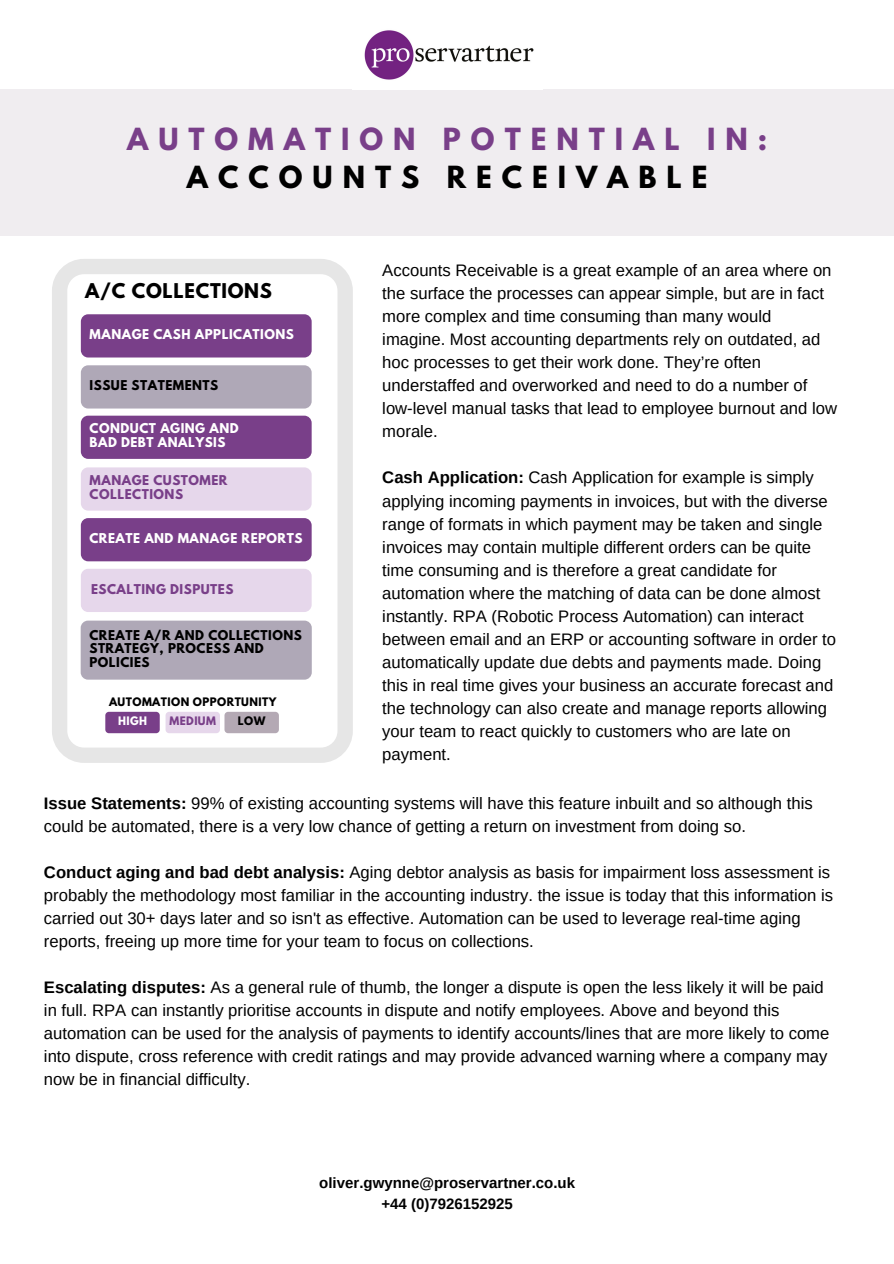
<style>
.page{position:relative;width:894px;height:1264px;background:#fff}
.page>*{position:absolute;margin:0;border:0;box-sizing:border-box;transform-origin:0 0}
.t1{font:700 27px "League Spartan";letter-spacing:.37em;color:#793f89}
.t2{font:700 27px "League Spartan";letter-spacing:.37em;color:#000}
.t3{font:700 18px "League Spartan";letter-spacing:.04em;color:#000}
.t4{font:16.65px/23px "Arimo";color:#000}
.t5{font:700 15px/20.2px "Arimo";color:#000;text-align:center}
.t6{font:700 12px/14.4px "League Spartan";letter-spacing:.04em;color:#fff}
.t7{font:700 12px/13.6px "League Spartan";letter-spacing:.04em;color:#000}
.t8{font:700 12px/13.6px "League Spartan";letter-spacing:.04em;color:#793f89}
.t9{font:700 10.35px "League Spartan";letter-spacing:.04em;color:#000}
.t10{font:700 10.35px "League Spartan";letter-spacing:.04em;color:#793f89}
.t11{font:700 10.35px "League Spartan";color:#fff}
.s1{font-weight:700}
</style>
<div class="page">
<div style="left:0;top:89px;width:893px;height:146px;background:#f0edf0"></div>
<img style="left:364px;top:30px;width:170px;height:50px">
<svg style="left:52px;top:259px;width:301px;height:504px"></svg>
<div style="left:81px;top:314px;width:230px;height:43px;background:#793f89;border-radius:7px"></div>
<div style="left:81px;top:365px;width:230px;height:43px;background:#afa8b7;border-radius:7px"></div>
<div style="left:81px;top:415px;width:230px;height:44px;background:#793f89;border-radius:7px"></div>
<div style="left:81px;top:467px;width:230px;height:43px;background:#e6d7eb;border-radius:7px"></div>
<div style="left:105px;top:711px;width:55px;height:22px;background:#793f89;border-radius:4px"></div>
<div style="left:224px;top:711px;width:55px;height:22px;background:#b4a9b4;border-radius:4px"></div>
<div style="left:165px;top:711px;width:55px;height:22px;background:#e6d7eb;border-radius:4px"></div>
<div style="left:81px;top:518px;width:230px;height:43px;background:#793f89;border-radius:7px"></div>
<div style="left:81px;top:620px;width:231px;height:59px;background:#afa8b7;border-radius:7px"></div>
<div style="left:81px;top:569px;width:230px;height:43px;background:#e6d7eb;border-radius:7px"></div>
<h1 class="t1" style="left:127px;top:126px;width:641px">AUTOMATION POTENTIAL IN:</h1>
<h1 class="t2" style="left:187px;top:163px;width:522px">ACCOUNTS RECEIVABLE</h1>
<p class="t4" style="left:382px;top:259px;width:456px">Accounts Receivable is a great example of an area where on the surface the processes can appear simple, but are in fact more complex and time consuming than many would imagine. Most accounting departments rely on outdated, ad hoc processes to get their work done. They’re often understaffed and overworked and need to do a number of low-level manual tasks that lead to employee burnout and low morale.</p>
<p class="t4" style="left:382px;top:466px;width:455px"><span class="s1">Cash Application:</span> Cash Application for example is simply applying incoming payments in invoices, but with the diverse range of formats in which payment may be taken and single invoices may contain multiple different orders can be quite time consuming and is therefore a great candidate for automation where the matching of data can be done almost instantly. RPA (Robotic Process Automation) can interact between email and an ERP or accounting software in order to automatically update due debts and payments made. Doing this in real time gives your business an accurate forecast and the technology can also create and manage reports allowing your team to react quickly to customers who are late on payment.</p>
<p class="t4" style="left:44px;top:791px;width:770px"><span class="s1">Issue Statements:</span> 99% of existing accounting systems will have this feature inbuilt and so although this could be automated, there is a very low chance of getting a return on investment from doing so.</p>
<p class="t4" style="left:44px;top:860px;width:790px"><span class="s1">Conduct aging and bad debt analysis:</span> Aging debtor analysis as basis for impairment loss assessment is probably the methodology most familiar in the accounting industry. the issue is today that this information is carried out 30+ days later and so isn't as effective. Automation can be used to leverage real-time aging reports, freeing up more time for your team to focus on collections.</p>
<p class="t4" style="left:44px;top:975px;width:786px"><span class="s1">Escalating disputes:</span> As a general rule of thumb, the longer a dispute is open the less likely it will be paid in full. RPA can instantly prioritise accounts in dispute and notify employees. Above and beyond this automation can be used for the analysis of payments to identify accounts/lines that are more likely to come into dispute, cross reference with credit ratings and may provide advanced warning where a company may now be in financial difficulty.</p>
<p class="t3" style="left:85px;top:281px;width:188px">A/C COLLECTIONS</p>
<p class="t6" style="left:90px;top:328px;width:206px">MANAGE CASH APPLICATIONS</p>
<p class="t7" style="left:90px;top:380px;width:130px">ISSUE STATEMENTS</p>
<p class="t6" style="left:90px;top:422px;width:151px">CONDUCT AGING AND<br>BAD DEBT ANALYSIS</p>
<p class="t8" style="left:90px;top:475px;width:139px">MANAGE CUSTOMER<br>COLLECTIONS</p>
<p class="t6" style="left:89px;top:532px;width:214px">CREATE AND MANAGE REPORTS</p>
<p class="t8" style="left:91px;top:583px;width:144px">ESCALTING DISPUTES</p>
<p class="t7" style="left:89px;top:629px;width:214px">CREATE A/R AND COLLECTIONS<br>STRATEGY, PROCESS AND<br>POLICIES</p>
<p class="t9" style="left:109px;top:697px;width:169px">AUTOMATION OPPORTUNITY</p>
<p class="t11" style="left:118px;top:715px;width:30px">HIGH</p>
<p class="t10" style="left:169px;top:715px;width:48px">MEDIUM</p>
<p class="t9" style="left:238px;top:715px;width:29px">LOW</p>
<p class="t5" style="left:319px;top:1172px;width:257px">oliver.gwynne@proservartner.co.uk +44 (0)7926152925</p>
</div>
